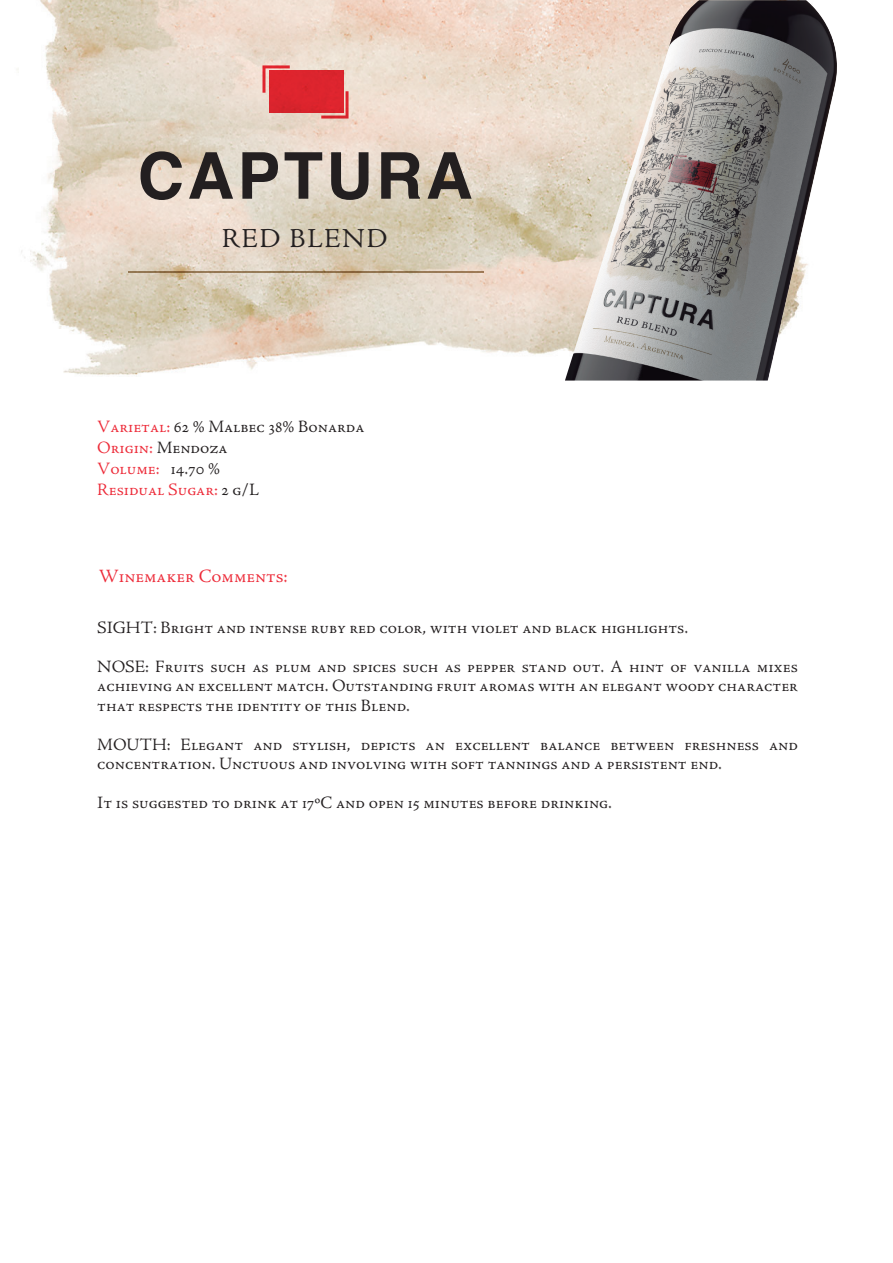
<style>
.page{position:relative;width:893px;height:1263px;background:#fff}
.page>*{position:absolute;margin:0;border:0;box-sizing:border-box;transform-origin:0 0}
.t1{font:700 64.5px "Helvetica";letter-spacing:.05em;color:#231f20}
.t2{font:28.5px "Adobe Jenson MM SC 371 12";letter-spacing:.05em;color:#231f20}
.t3{font:19.5px "Adobe Jenson MM SC 371 12";color:#ed2a38}
.t4{font:18px/19.5px "Adobe Jenson MM SC 371 12";color:#231f20}
.t5{font:18px/21px "Adobe Jenson MM SC 371 12";color:#ed2a38}
.s1{color:#231f20}
</style>
<div class="page">
<img style="left:17px;top:0;width:548px;height:375px">
<svg style="left:262px;top:65px;width:28px;height:28px"></svg>
<svg style="left:321px;top:91px;width:28px;height:28px"></svg>
<div style="left:269px;top:70px;width:74px;height:43px;background:#dd242e"></div>
<img style="left:565px;top:0;width:272px;height:381px">
<hr style="left:128px;top:272px;width:355px;height:1px;background:#a9906e">
<h1 class="t1" style="left:138px;top:124px;width:336px">CAPTURA</h1>
<h2 class="t2" style="left:222px;top:224px;width:167px">RED BLEND</h2>
<p class="t5" style="left:97px;top:417px;width:269px">Varietal: <span class="s1">62 % Malbec 38% Bonarda<br></span>Origin: <span class="s1">Mendoza<br></span>Volume: <span class="s1">14.70 %<br></span>Residual Sugar: <span class="s1">2 g/L</span></p>
<p class="t3" style="left:99px;top:565px;width:190px">Winemaker Comments:</p>
<p class="t4" style="left:97px;top:608px;width:702px;line-height:39px">SIGHT: Bright and intense ruby red color, with violet and black highlights.<br>NOSE: Fruits such as plum and spices such as pepper stand out. A hint of vanilla mixes</p>
<p class="t4" style="left:97px;top:676px;width:702px">achieving an excellent match. Outstanding fruit aromas with an elegant woody character that respects the identity of this Blend.</p>
<p class="t4" style="left:97px;top:735px;width:702px">MOUTH: Elegant and stylish, depicts an excellent balance between freshness and concentration. Unctuous and involving with soft tannings and a persistent end.</p>
<p class="t4" style="left:97px;top:793px;width:516px">It is suggested to drink at 17ºC and open 15 minutes before drinking.</p>
</div>
